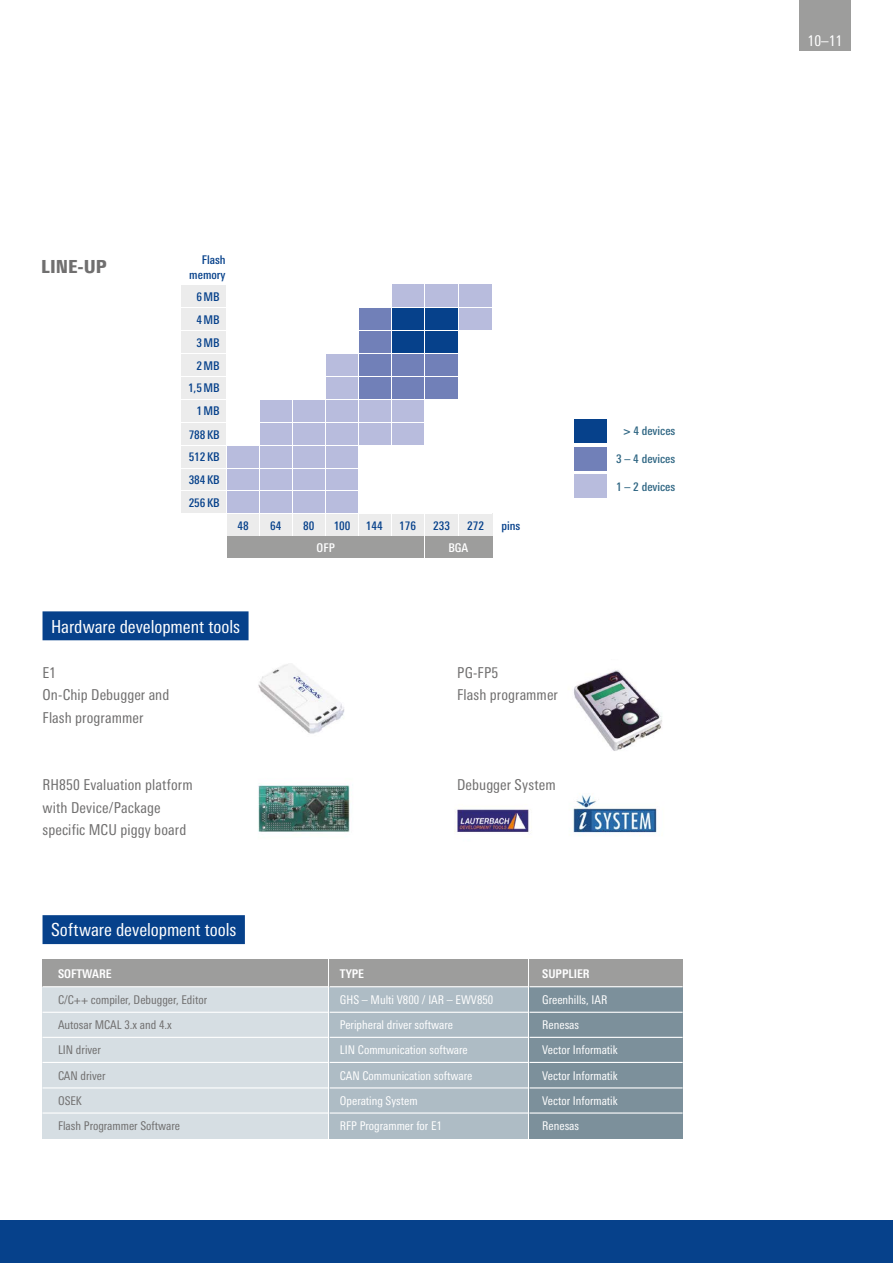
<style>
.page{position:relative;width:893px;height:1263px;background:#fff}
.page>*{position:absolute;margin:0;border:0;box-sizing:border-box;transform-origin:0 0}
.t1{font:condensed 18px "Linotype Univers";letter-spacing:-.005em;color:#fff}
.t2{font:900 condensed 18px "Linotype Univers";color:#706f6f}
.t3{font:condensed 15px/22.5px "Linotype Univers";letter-spacing:.005em;color:#706f6f}
.t4{font:condensed 15px "Linotype Univers";color:#fff}
.t5{font:condensed 12px "Linotype Univers";color:#fff}
.t6{font:condensed 12px "Linotype Univers";color:#706f6f}
.t7{font:500 condensed 12px/23px "Linotype Univers";color:#06418b;text-align:right}
.t8{font:500 condensed 12px "Linotype Univers";color:#2f6683}
.t9{font:700 condensed 12px "Linotype Univers";color:#fff}
.t10{font:500 condensed 12px "Linotype Univers";color:#fff}
</style>
<div class="page">
<div style="left:799px;top:0;width:51px;height:51px;background:#9d9d9c"></div>
<div style="left:358px;top:308px;width:100px;height:91px;background:#7180b8"></div>
<div style="left:392px;top:285px;width:99px;height:46px;background:#b8bcdd"></div>
<div style="left:392px;top:308px;width:66px;height:46px;background:#06418b"></div>
<div style="left:226px;top:513px;width:267px;height:45px;background:#ececec"></div>
<img style="left:573px;top:795px;width:84px;height:41px">
<img style="left:574px;top:670px;width:88px;height:81px">
<div style="left:181px;top:285px;width:45px;height:228px;background:#ececec"></div>
<div style="left:0;top:1220px;width:893px;height:43px;background:#06418b"></div>
<div style="left:43px;top:611px;width:206px;height:29px;background:#06418b"></div>
<svg style="left:227px;top:354px;width:198px;height:161px"></svg>
<hr style="left:181px;top:491px;width:311px;height:1px;background:#fff">
<hr style="left:181px;top:468px;width:311px;height:1px;background:#fff">
<hr style="left:181px;top:445px;width:311px;height:1px;background:#fff">
<hr style="left:181px;top:422px;width:311px;height:1px;background:#fff">
<hr style="left:181px;top:399px;width:311px;height:1px;background:#fff">
<hr style="left:181px;top:376px;width:311px;height:1px;background:#fff">
<hr style="left:181px;top:353px;width:311px;height:1px;background:#fff">
<hr style="left:181px;top:330px;width:311px;height:1px;background:#fff">
<hr style="left:181px;top:308px;width:311px;height:1px;background:#fff">
<hr style="left:259px;top:285px;width:1px;height:255px;background:#fff">
<hr style="left:292px;top:285px;width:1px;height:255px;background:#fff">
<hr style="left:326px;top:285px;width:1px;height:255px;background:#fff">
<hr style="left:358px;top:285px;width:1px;height:255px;background:#fff">
<hr style="left:391px;top:285px;width:1px;height:255px;background:#fff">
<hr style="left:425px;top:284px;width:1px;height:256px;background:#fff">
<hr style="left:458px;top:284px;width:1px;height:256px;background:#fff">
<div style="left:529px;top:959px;width:154px;height:28px;background:#9d9d9c"></div>
<div style="left:529px;top:987px;width:154px;height:152px;background:#7c909b"></div>
<hr style="left:529px;top:1112px;width:154px;height:1px;background:#fff">
<hr style="left:529px;top:1087px;width:154px;height:1px;background:#fff">
<hr style="left:529px;top:1062px;width:154px;height:1px;background:#fff">
<hr style="left:529px;top:1037px;width:154px;height:1px;background:#fff">
<hr style="left:529px;top:1012px;width:154px;height:1px;background:#fff">
<hr style="left:529px;top:986px;width:154px;height:1px;background:#fff">
<div style="left:330px;top:959px;width:198px;height:28px;background:#9d9d9c"></div>
<div style="left:330px;top:987px;width:198px;height:152px;background:#aebcc5"></div>
<hr style="left:330px;top:1112px;width:198px;height:1px;background:#fff">
<hr style="left:330px;top:1087px;width:198px;height:1px;background:#fff">
<hr style="left:330px;top:1062px;width:198px;height:1px;background:#fff">
<hr style="left:330px;top:1037px;width:198px;height:1px;background:#fff">
<hr style="left:330px;top:1012px;width:198px;height:1px;background:#fff">
<hr style="left:330px;top:986px;width:198px;height:1px;background:#fff">
<div style="left:43px;top:959px;width:285px;height:28px;background:#9d9d9c"></div>
<div style="left:43px;top:987px;width:285px;height:152px;background:#d6dee3"></div>
<hr style="left:43px;top:1112px;width:285px;height:1px;background:#fff">
<hr style="left:43px;top:1087px;width:285px;height:1px;background:#fff">
<hr style="left:43px;top:1062px;width:285px;height:1px;background:#fff">
<hr style="left:43px;top:1037px;width:285px;height:1px;background:#fff">
<hr style="left:43px;top:1012px;width:285px;height:1px;background:#fff">
<hr style="left:43px;top:986px;width:285px;height:1px;background:#fff">
<img style="left:258px;top:784px;width:92px;height:48px">
<img style="left:258px;top:664px;width:87px;height:70px">
<img style="left:454px;top:809px;width:75px;height:23px">
<div style="left:574px;top:419px;width:33px;height:23px;background:#06418b"></div>
<div style="left:574px;top:447px;width:33px;height:23px;background:#7180b8"></div>
<div style="left:574px;top:475px;width:33px;height:23px;background:#b8bcdd"></div>
<div style="left:226px;top:537px;width:267px;height:21px;background:#9d9d9c"></div>
<hr style="left:226px;top:285px;width:1px;height:273px;background:#fff">
<div style="left:43px;top:915px;width:202px;height:29px;background:#06418b"></div>
<hr style="left:181px;top:513px;width:311px;height:1px;background:#fff">
<h1 class="t2" style="left:41px;top:255px;width:67px">LINE-UP</h1>
<p class="t7" style="left:189px;top:252px;width:38px;line-height:15px">Flash memory</p>
<p class="t7" style="left:188px;top:285px;width:33px">6MB<br>4MB<br>3MB<br>2MB<br>1,5MB<br>1MB<br>788KB<br>512KB<br>384KB<br>256KB</p>
<p class="t7" style="left:237px;top:514px;width:13px">48</p>
<p class="t7" style="left:270px;top:514px;width:13px">64</p>
<p class="t7" style="left:303px;top:514px;width:13px">80</p>
<p class="t7" style="left:334px;top:514px;width:18px">100</p>
<p class="t7" style="left:366px;top:514px;width:18px">144</p>
<p class="t7" style="left:399px;top:514px;width:18px">176</p>
<p class="t7" style="left:433px;top:514px;width:18px">233</p>
<p class="t7" style="left:467px;top:514px;width:18px">272</p>
<p class="t7" style="left:501px;top:514px;width:20px">pins</p>
<p class="t10" style="left:317px;top:541px;width:20px">OFP</p>
<p class="t10" style="left:448px;top:541px;width:21px">BGA</p>
<h1 class="t1" style="left:51px;top:616px;width:191px">Hardware development tools</h1>
<p class="t3" style="left:43px;top:661px;width:128px">E1<br>On-Chip Debugger and<br>Flash programmer</p>
<p class="t3" style="left:43px;top:773px;width:152px">RH850 Evaluation platform with Device/Package specific MCU piggy board</p>
<p class="t3" style="left:457px;top:661px;width:102px">PG-FP5<br>Flash programmer</p>
<p class="t3" style="left:457px;top:773px;width:100px">Debugger System</p>
<p class="t8" style="left:623px;top:424px;width:53px">&gt; 4 devices</p>
<p class="t8" style="left:616px;top:452px;width:61px">3 – 4 devices</p>
<p class="t8" style="left:616px;top:480px;width:61px">1 – 2 devices</p>
<h1 class="t1" style="left:51px;top:920px;width:187px">Software development tools</h1>
<p class="t9" style="left:58px;top:966px;width:55px">SOFTWARE</p>
<p class="t9" style="left:340px;top:966px;width:26px">TYPE</p>
<p class="t9" style="left:542px;top:966px;width:49px">SUPPLIER</p>
<p class="t6" style="left:58px;top:992px;width:151px">C/C++ compiler, Debugger, Editor</p>
<p class="t5" style="left:340px;top:992px;width:155px">GHS – Multi V800 / IAR – EWV850</p>
<p class="t5" style="left:542px;top:992px;width:67px">Greenhills, IAR</p>
<p class="t6" style="left:58px;top:1018px;width:115px">Autosar MCAL 3.x and 4.x</p>
<p class="t5" style="left:340px;top:1018px;width:114px">Peripheral driver software</p>
<p class="t5" style="left:542px;top:1018px;width:38px">Renesas</p>
<p class="t6" style="left:58px;top:1043px;width:44px">LIN driver</p>
<p class="t5" style="left:340px;top:1043px;width:129px">LIN Communication software</p>
<p class="t5" style="left:542px;top:1043px;width:77px">Vector Informatik</p>
<p class="t6" style="left:58px;top:1068px;width:49px">CAN driver</p>
<p class="t5" style="left:340px;top:1068px;width:134px">CAN Communication software</p>
<p class="t5" style="left:542px;top:1068px;width:77px">Vector Informatik</p>
<p class="t6" style="left:58px;top:1094px;width:25px">OSEK</p>
<p class="t5" style="left:340px;top:1094px;width:79px">Operating System</p>
<p class="t5" style="left:542px;top:1094px;width:77px">Vector Informatik</p>
<p class="t6" style="left:58px;top:1119px;width:124px">Flash Programmer Software</p>
<p class="t5" style="left:340px;top:1119px;width:104px">RFP Programmer for E1</p>
<p class="t5" style="left:542px;top:1119px;width:38px">Renesas</p>
<p class="t4" style="left:808px;top:32px;width:36px">10–11</p>
</div>
